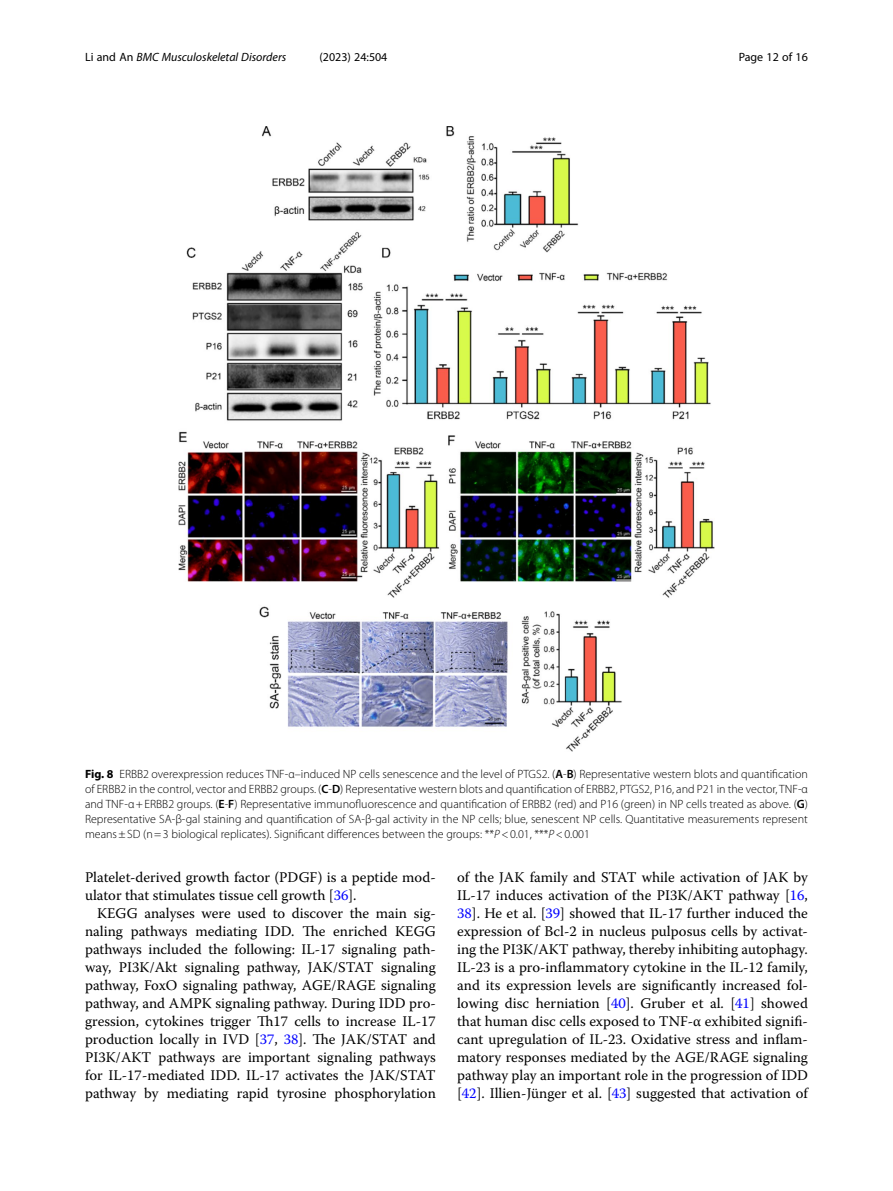
<style>
.page{position:relative;width:893px;height:1191px;background:#fff}
.page>*{position:absolute;margin:0;border:0;box-sizing:border-box;transform-origin:0 0}
.Body_Text_Indent{font:14.7px/18px "Warnock Pro";color:#000;text-align:justify}
.Figure_Caption{font:300 12px/15px "Myriad Pro";color:#000;text-align:justify}
.t1{font:italic 12px "Myriad Pro";color:#000}
.t2{font:12px "Myriad Pro";color:#000}
.s1{font-style:normal}
.s2{font-weight:700}
.s3{font-weight:600}
.s4{font-style:italic}
.s5{color:#00f}
</style>
<div class="page">
<img style="left:178px;top:126px;width:536px;height:625px">
<p class="t1" style="left:85px;top:50px;width:203px"><span class="s1">Li and An</span> BMC Musculoskeletal Disorders</p>
<p class="t2" style="left:319px;top:50px;width:70px">(2023) 24:504</p>
<p class="t2" style="left:739px;top:50px;width:71px">Page 12 of 16</p>
<p class="Figure_Caption" style="left:85px;top:767px;width:724px"><span class="s2">Fig. 8</span> ERBB2 overexpression reduces TNF-α–induced NP cells senescence and the level of PTGS2. (<span class="s3">A</span>-<span class="s3">B</span>) Representative western blots and quantification of ERBB2 in the control, vector and ERBB2 groups. (<span class="s3">C</span>-<span class="s3">D</span>) Representative western blots and quantification of ERBB2, PTGS2, P16, and P21 in the vector, TNF-α and TNF-α+ERBB2 groups. (<span class="s3">E</span>-<span class="s3">F</span>) Representative immunofluorescence and quantification of ERBB2 (red) and P16 (green) in NP cells treated as above. (<span class="s3">G</span>)<br>Representative SA-β-gal staining and quantification of SA-β-gal activity in the NP cells; blue, senescent NP cells. Quantitative measurements represent means±SD (n=3 biological replicates). Significant differences between the groups: **<span class="s4">P</span>&lt;0.01, ***<span class="s4">P</span>&lt;0.001</p>
<p class="Body_Text_Indent" style="left:85px;top:868px;width:352px">Platelet-derived growth factor (PDGF) is a peptide mod&shy;ulator that stimulates tissue cell growth [<span class="s5">36</span>].</p>
<p class="Body_Text_Indent" style="left:85px;top:904px;width:352px;text-indent:12px">KEGG analyses were used to discover the main sig&shy;naling pathways mediating IDD. The enriched KEGG pathways included the following: IL-17 signaling path&shy;way, PI3K/Akt signaling pathway, JAK/STAT signaling pathway, FoxO signaling pathway, AGE/RAGE signaling pathway, and AMPK signaling pathway. During IDD pro&shy;gression, cytokines trigger Th17 cells to increase IL-17 production locally in IVD [<span class="s5">37</span>, <span class="s5">38</span>]. The JAK/STAT and PI3K/AKT pathways are important signaling pathways for IL-17-mediated IDD. IL-17 activates the JAK/STAT pathway by mediating rapid tyrosine phosphorylation</p>
<p class="Body_Text_Indent" style="left:457px;top:868px;width:352px">of the JAK family and STAT while activation of JAK by IL-17 induces activation of the PI3K/AKT pathway [<span class="s5">16</span>, <span class="s5">38</span>]. He et al. [<span class="s5">39</span>] showed that IL-17 further induced the expression of Bcl-2 in nucleus pulposus cells by activat&shy;ing the PI3K/AKT pathway, thereby inhibiting autophagy.<br>IL-23 is a pro-inflammatory cytokine in the IL-12 family, and its expression levels are significantly increased fol&shy;lowing disc herniation [<span class="s5">40</span>]. Gruber et al. [<span class="s5">41</span>] showed that human disc cells exposed to TNF-α exhibited signifi&shy;cant upregulation of IL-23. Oxidative stress and inflam&shy;matory responses mediated by the AGE/RAGE signaling pathway play an important role in the progression of IDD [<span class="s5">42</span>]. Illien-Jünger et al. [<span class="s5">43</span>] suggested that activation of</p>
</div>
